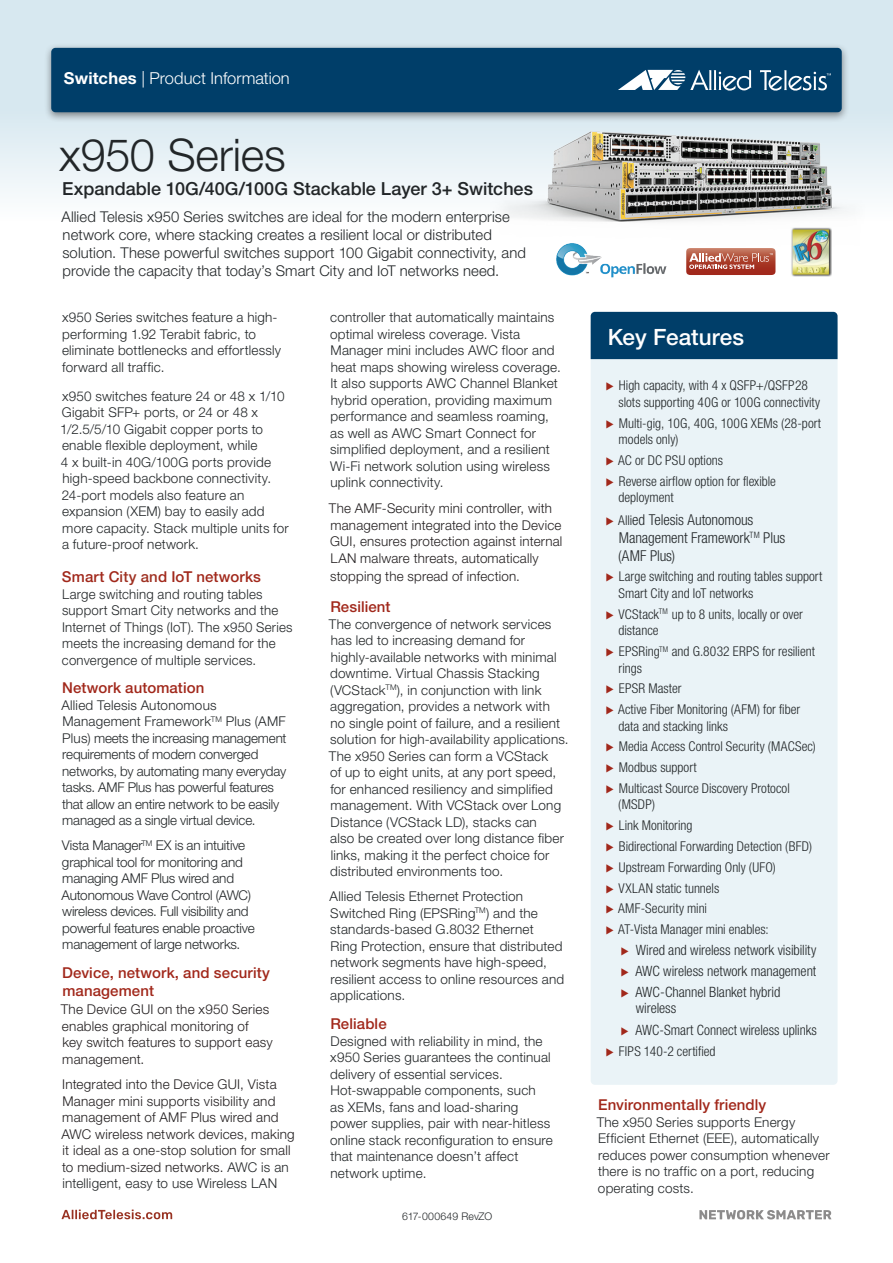
<style>
.page{position:relative;width:893px;height:1263px;background:#fff}
.page>*{position:absolute;margin:0;border:0;box-sizing:border-box;transform-origin:0 0}
.t1{font:300 45px "Helvetica Neue";letter-spacing:-.005em;color:#222628}
.t2{font:500 22.5px "Helvetica Neue";color:#fff}
.t3{font:500 18px "Helvetica Neue";color:#222628}
.t4{font:300 16.5px "Helvetica Neue";color:#fff}
.t5{font:500 15px/18px "Helvetica Neue";letter-spacing:.005em;color:#a1281b}
.t6{font:300 condensed 15px/18px "Helvetica Neue";letter-spacing:-.005em;color:#222628}
.t7{font:300 14.85px/18px "Helvetica Neue";letter-spacing:.005em;color:#222628}
.t8{font:300 condensed 14.25px/20.9px "Helvetica Neue";letter-spacing:-.005em;color:#222628;text-align:justify}
.t9{font:300 13.5px/16.5px "Helvetica Neue";letter-spacing:.015em;color:#222628}
.t10{font:300 condensed 13.5px/20.9px "Helvetica Neue";color:#222628}
.t11{font:300 13.5px/16.5px "Helvetica Neue";letter-spacing:.015em;color:#231f20}
.t12{font:300 13.5px/16.5px "Helvetica Neue";letter-spacing:-.01em;color:#222628}
.t13{font:300 10.5px "Helvetica Neue";letter-spacing:.01em;color:#222628}
.s1{font-weight:700}
.s2{color:#9f3122}
.s3{color:#222628}
.s4{font-family:"Allied Telesis";font-stretch:normal;color:#a1281b}
.s5{font-family:"Allied Telesis";font-stretch:normal;font-size:13.5px;color:#a1281b}
.s6{font-size:13.5px}
</style>
<div class="page">
<div style="left:0;top:0;width:893px;height:221px;background:linear-gradient(to bottom,#cde2ec,#f4f8fb)"></div>
<div style="left:43px;top:43px;width:807px;height:80px;background:#231f20;opacity:.5"></div>
<div style="left:51px;top:48px;width:791px;height:64px;background:#003e69;border-radius:4px"></div>
<svg style="left:760px;top:70px;width:71px;height:16px"></svg>
<svg style="left:623px;top:70px;width:128px;height:16px"></svg>
<svg style="left:62px;top:1209px;width:110px;height:10px"></svg>
<svg style="left:699px;top:1210px;width:132px;height:9px"></svg>
<div style="left:591px;top:359px;width:246px;height:726px;background:#eaf3f7"></div>
<div style="left:591px;top:312px;width:246px;height:47px;background:#003e69"></div>
<img style="left:478px;top:86px;width:396px;height:191px">
<img style="left:554px;top:242px;width:117px;height:36px">
<p class="t4" style="left:64px;top:68px;width:227px"><span class="s1">Switches</span> | Product Information</p>
<h1 class="t1" style="left:59px;top:127px;width:228px">x950 Series</h1>
<h3 class="t3" style="left:62px;top:178px;width:472px">Expandable 10G/40G/100G Stackable Layer 3+ Switches</h3>
<p class="t7" style="left:61px;top:207px;width:466px">Allied Telesis x950 Series switches are ideal for the modern enterprise network core, where stacking creates a resilient local or distributed solution. These powerful switches support 100 Gigabit connectivity, and provide the capacity that today’s Smart City and IoT networks need.</p>
<p class="t9" style="left:330px;top:309px;width:232px">controller that automatically maintains optimal wireless coverage. Vista Manager mini includes AWC floor and heat maps showing wireless coverage.<br>It also supports AWC Channel Blanket hybrid operation, providing maximum performance and seamless roaming, as well as AWC Smart Connect for simplified deployment, and a resilient Wi-Fi network solution using wireless uplink connectivity.</p>
<p class="t11" style="left:329px;top:500px;width:235px">The AMF-Security mini controller, with management integrated into the Device GUI, ensures protection against internal LAN malware threats, automatically</p>
<p class="t11" style="left:330px;top:567px;width:191px">stopping the spread of infection.</p>
<p class="t5" style="left:330px;top:598px;width:62px">Resilient</p>
<p class="t9" style="left:329px;top:615px;width:241px">The convergence of network services has led to increasing demand for highly-available networks with minimal downtime. Virtual Chassis Stacking (VCStack<sup>TM</sup>), in conjunction with link aggregation, provides a network with<br>no single point of failure, and a resilient solution for high-availability applications.<br>The x950 Series can form a VCStack<br>of up to eight units, at any port speed, for enhanced resiliency and simplified management. With VCStack over Long Distance (VCStack LD), stacks can<br>also be created over long distance fiber links, making it the perfect choice for distributed environments too.</p>
<p class="t9" style="left:330px;top:888px;width:236px">Allied Telesis Ethernet Protection Switched Ring (EPSRing<sup>TM</sup>) and the standards-based G.8032 Ethernet<br>Ring Protection, ensure that distributed network segments have high-speed, resilient access to online resources and applications.</p>
<p class="t5" style="left:330px;top:1015px;width:58px">Reliable</p>
<p class="t9" style="left:330px;top:1032px;width:224px">Designed with reliability in mind, the x950 Series guarantees the continual delivery of essential services.<br>Hot-swappable components, such<br>as XEMs, fans and load-sharing power supplies, pair with near-hitless online stack reconfiguration to ensure that maintenance doesn’t affect network uptime.</p>
<p class="t9" style="left:62px;top:309px;width:221px">x950 Series switches feature a high&shy;performing 1.92 Terabit fabric, to eliminate bottlenecks and effortlessly forward all traffic.</p>
<p class="t9" style="left:60px;top:388px;width:230px">x950 switches feature 24 or 48 x 1/10<br>Gigabit SFP+ ports, or 24 or 48 x 1/2.5/5/10 Gigabit copper ports to enable flexible deployment, while<br>4 x built-in 40G/100G ports provide high-speed backbone connectivity.<br>24-port models also feature an expansion (XEM) bay to easily add more capacity. Stack multiple units for a future-proof network.</p>
<p class="t5" style="left:62px;top:568px;width:200px">Smart C<span class="s2">ity an</span>d IoT networks</p>
<p class="t9" style="left:62px;top:585px;width:232px">Large switching and routing tables support Smart City networks and the Internet of Things (IoT). The x950 Series meets the increasing demand for the convergence of multiple services.</p>
<p class="t5" style="left:62px;top:679px;width:144px">Network automation</p>
<p class="t12" style="left:61px;top:696px;width:227px">Allied Telesis Autonomous Management Framework<sup>TM</sup> Plus (AMF Plus) meets the increasing management requirements of modern converged networks, by automating many everyday tasks. AMF Plus has powerful features that allow an entire network to be easily managed as a single virtual device.</p>
<p class="t12" style="left:61px;top:837px;width:195px">Vista Manager<sup>TM</sup> EX is an intuitive graphical tool for monitoring and managing AMF Plus wired and Autonomous Wave Control (AWC) wireless devices. Full visibility and powerful features enable proactive management of large networks.</p>
<p class="t5" style="left:62px;top:964px;width:209px">Device, network, and security management</p>
<p class="t11" style="left:61px;top:1001px;width:213px">The Device GUI on the x950 Series enables graphical monitoring of<br>key switch features to support easy management.</p>
<p class="t11" style="left:61px;top:1076px;width:235px">Integrated into the Device GUI, Vista Manager mini supports visibility and management of AMF Plus wired and AWC wireless network devices, making it ideal as a one-stop solution for small to medium-sized networks. <span class="s3">AWC is an intelligent, easy to use Wireless LAN</span></p>
<p class="t13" style="left:402px;top:1210px;width:92px">617-000649 RevZO</p>
<h2 class="t2" style="left:608px;top:323px;width:138px">Key Features</h2>
<p class="t10" style="left:619px;top:377px;width:203px;line-height:16.5px;text-indent:-13px"><span class="s4">ۼ</span> High capacity, with 4 x QSFP+/QSFP28 slots supporting 40G or 100G connectivity</p>
<p class="t10" style="left:619px;top:415px;width:204px;line-height:16.5px;text-indent:-13px"><span class="s4">ۼ</span> Multi-gig, 10G, 40G, 100G XEMs (28-port models only)</p>
<p class="t10" style="left:606px;top:450px;width:172px"><span class="s4">ۼ</span> AC or DC PSU options<br><span class="s4">ۼ</span> Reverse airflow option for flexible</p>
<p class="t10" style="left:618px;top:487px;width:57px">deployment</p>
<p class="t6" style="left:618px;top:510px;width:169px;text-indent:-12px"><span class="s5">ۼ</span> <span class="s6">Alli</span>ed Telesis Autonomous<br>Management Framework<sup>TM</sup> Plus (AMF Plus)</p>
<p class="t10" style="left:619px;top:568px;width:205px;line-height:16.5px;text-indent:-13px"><span class="s4">ۼ</span> Large switching and routing tables support<br>Smart City and IoT networks</p>
<p class="t10" style="left:618px;top:606px;width:186px;line-height:16.5px;text-indent:-13px"><span class="s4">ۼ</span> VCStack<sup>TM</sup> up to 8 units, locally or over distance</p>
<p class="t10" style="left:619px;top:643px;width:198px;line-height:16.5px;text-indent:-13px"><span class="s4">ۼ</span> EPSRing<sup>TM</sup> and G.8032 ERPS for resilient rings</p>
<p class="t10" style="left:606px;top:678px;width:196px"><span class="s4">ۼ</span> EPSR Master<br><span class="s4">ۼ</span> Active Fiber Monitoring (AFM) for fiber</p>
<p class="t10" style="left:606px;top:715px;width:212px;text-indent:13px">data and stacking links<br><span class="s4">ۼ</span> Media Access Control Security (MACSec) <span class="s4">ۼ</span> Modbus support<br><span class="s4">ۼ</span> Multicast Source Discovery Protocol</p>
<p class="t10" style="left:606px;top:794px;width:208px;text-indent:13px">(MSDP)<br><span class="s4">ۼ</span> Link Monitoring<br><span class="s4">ۼ</span> Bidirectional Forwarding Detection (BFD) <span class="s4">ۼ</span> Upstream Forwarding Only (UFO)<br><span class="s4">ۼ</span> VXLAN static tunnels<br><span class="s4">ۼ</span> AMF-Security mini<br><span class="s4">ۼ</span> AT-Vista Manager mini enables:</p>
<p class="t8" style="left:621px;top:939px;width:197px"><span class="s5">ۼ</span> Wired and wireless network visibility <span class="s5">ۼ</span> AWC wireless network management <span class="s5">ۼ</span> AWC-Channel Blanket hybrid</p>
<p class="t8" style="left:621px;top:997px;width:198px;line-height:21.9px;text-indent:15px">wireless<br><span class="s5">ۼ</span> AWC-Smart Connect wireless uplinks</p>
<p class="t10" style="left:606px;top:1040px;width:111px"><span class="s4">ۼ</span> FIPS 140-2 certified</p>
<p class="t5" style="left:598px;top:1096px;width:170px">Environmentally friendly</p>
<p class="t9" style="left:597px;top:1113px;width:234px">The x950 Series supports Energy Efficient Ethernet (EEE), automatically reduces power consumption whenever there is no traffic on a port, reducing operating costs.</p>
</div>
